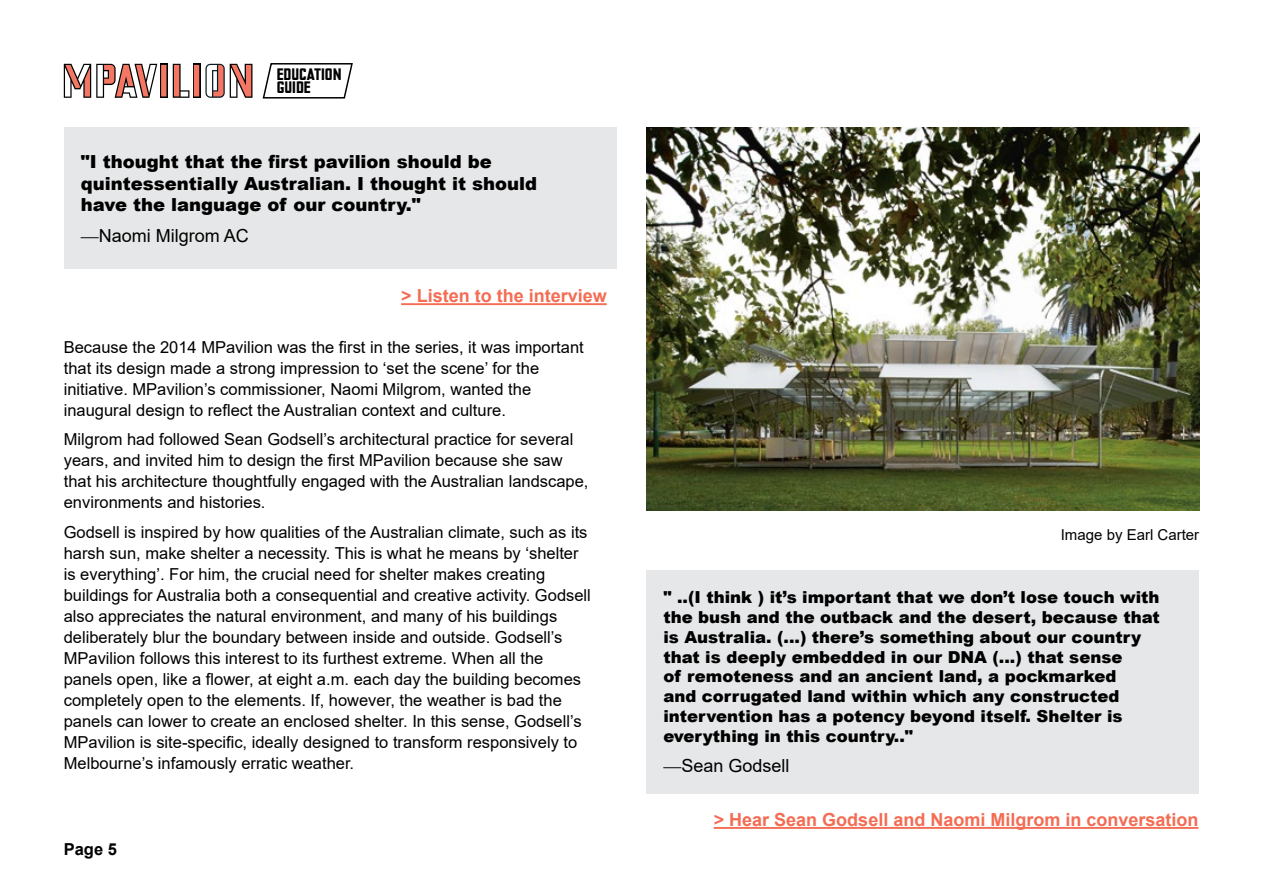
<style>
.page{position:relative;width:1263px;height:893px;background:#fff}
.page>*{position:absolute;margin:0;border:0;box-sizing:border-box;transform-origin:0 0}
.t1{font:900 18px/21.6px "Arial";color:#000}
.t2{font:700 18px "Arial";color:#f36c53}
.t3{font:18px "Arial";color:#000}
.Body_paragraph{font:16.5px/21px "Arial";color:#000}
.t4{font:900 16.5px/19.8px "Arial";color:#000}
.t5{font:16.5px/13.5px "MPAVILION";color:#000}
.t6{font:700 16.5px "Arial";color:#000}
.t7{font:15px "Arial";color:#000}
.s1{font-family:"Rotation LT Std"}
</style>
<div class="page">
<svg style="left:262px;top:63px;width:91px;height:36px"></svg>
<svg style="left:64px;top:64px;width:188px;height:34px"></svg>
<div style="left:646px;top:570px;width:553px;height:224px;background:#e6e7e8"></div>
<div style="left:64px;top:128px;width:553px;height:141px;background:#e6e7e8"></div>
<img style="left:646px;top:128px;width:553px;height:382px">
<hr style="left:401px;top:303px;width:206px;height:2px;background:#f36c53">
<hr style="left:714px;top:827px;width:484px;height:2px;background:#f36c53">
<p class="t5" style="left:277px;top:68px;width:66px">EDUCATION<br>GUIDE</p>
<p class="t1" style="left:81px;top:150px;width:458px">"I thought that the first pavilion should be quintessentially Australian. I thought it should have the language of our country."</p>
<p class="t3" style="left:81px;top:223px;width:170px"><span class="s1">—</span>Naomi Milgrom AC</p>
<p class="t2" style="left:401px;top:283px;width:207px">&gt; Listen to the interview</p>
<p class="Body_paragraph" style="left:64px;top:336px;width:521px">Because the 2014 MPavilion was the first in the series, it was important that its design made a strong impression to ‘set the scene’ for the initiative. MPavilion’s commissioner, Naomi Milgrom, wanted the inaugural design to reflect the Australian context and culture.</p>
<p class="Body_paragraph" style="left:64px;top:429px;width:526px">Milgrom had followed Sean Godsell’s architectural practice for several years, and invited him to design the first MPavilion because she saw that his architecture thoughtfully engaged with the Australian landscape, environments and histories.</p>
<p class="Body_paragraph" style="left:64px;top:521px;width:529px">Godsell is inspired by how qualities of the Australian climate, such as its harsh sun, make shelter a necessity. This is what he means by ‘shelter is everything’. For him, the crucial need for shelter makes creating buildings for Australia both a consequential and creative activity. Godsell also appreciates the natural environment, and many of his buildings deliberately blur the boundary between inside and outside. Godsell’s MPavilion follows this interest to its furthest extreme. When all the panels open, like a flower, at eight a.m. each day the building becomes completely open to the elements. If, however, the weather is bad the panels can lower to create an enclosed shelter. In this sense, Godsell’s MPavilion is site-specific, ideally designed to transform responsively to Melbourne’s infamously erratic weather.</p>
<p class="t6" style="left:64px;top:837px;width:55px">Page 5</p>
<p class="t7" style="left:1061px;top:524px;width:140px">Image by Earl Carter</p>
<p class="t4" style="left:663px;top:587px;width:498px">" ..(I think ) it’s important that we don’t lose touch with the bush and the outback and the desert, because that is Australia. (...) there’s something about our country that is deeply embedded in our DNA (...) that sense<br>of remoteness and an ancient land, a pockmarked<br>and corrugated land within which any constructed intervention has a potency beyond itself. Shelter is everything in this country.."</p>
<p class="t3" style="left:663px;top:753px;width:128px"><span class="s1">—</span>Sean Godsell</p>
<p class="t2" style="left:714px;top:807px;width:486px">&gt; Hear Sean Godsell and Naomi Milgrom in conversation</p>
</div>
